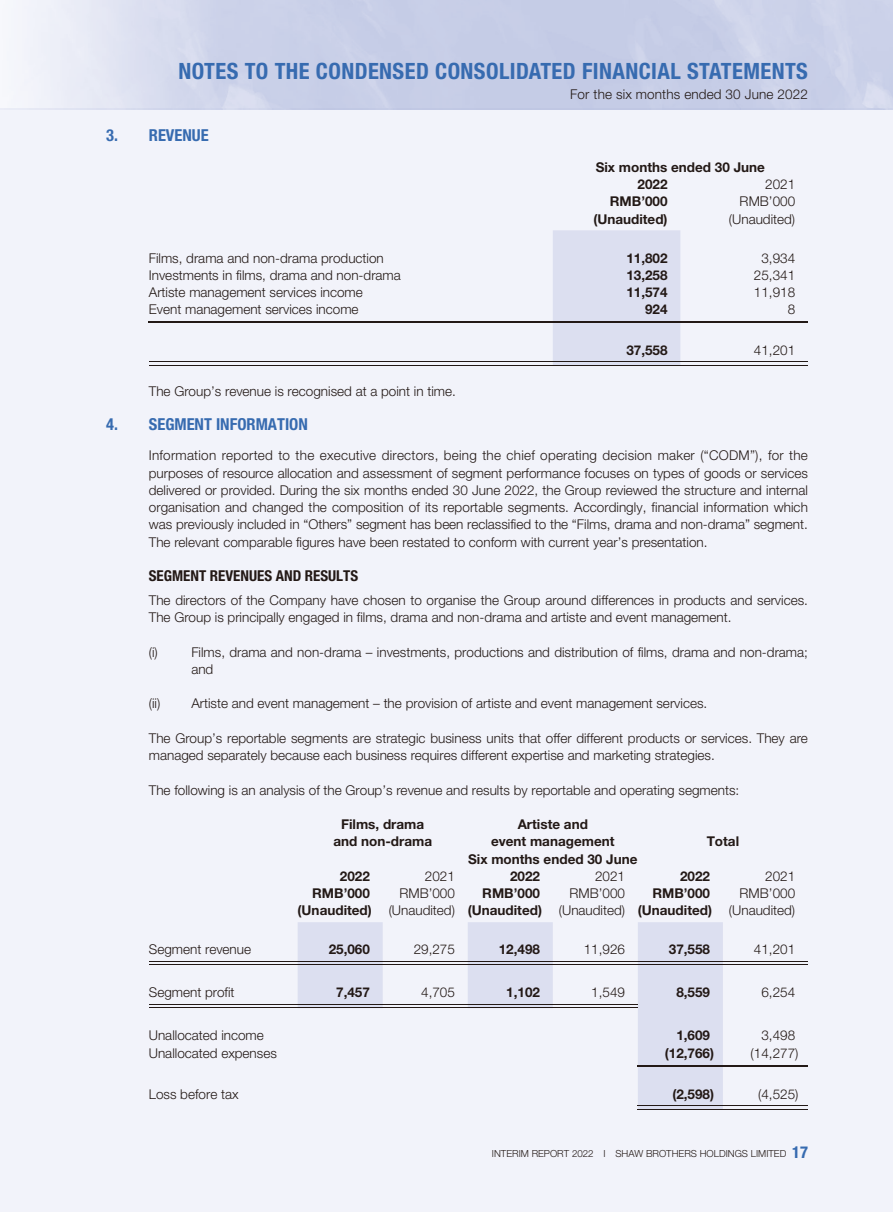
<style>
.page{position:relative;width:893px;height:1212px;background:#fff}
.page>*{position:absolute;margin:0;border:0;box-sizing:border-box;transform-origin:0 0}
.t1{font:700 condensed 22.5px "Helvetica Neue LT Std";letter-spacing:.02em;color:#376bb0}
.t2{font:700 condensed 16.5px "Helvetica Neue LT Std";color:#376bb0}
.t3{font:700 condensed 15px "Helvetica Neue LT Std";color:#231916}
.t4{font:300 13.5px/17.2px "Helvetica Neue LT Std";color:#231916}
.t5{font:700 13.5px/17.2px "Helvetica Neue LT Std";color:#231916;text-align:center}
.t6{font:300 9.75px "Helvetica Neue LT Std";color:#231916}
.s1{font-weight:700}
.s2{font-weight:700;font-stretch:condensed;font-size:16.5px;color:#376bb0}
</style>
<div class="page">
<div style="left:0;top:109px;width:893px;height:1103px;background:#f2f3fa"></div>
<div style="left:553px;top:230px;width:127px;height:135px;background:#dcdff0"></div>
<hr style="left:149px;top:321px;width:659px;height:2px;background:#231916">
<hr style="left:149px;top:361px;width:404px;height:1px;background:#231916">
<hr style="left:149px;top:365px;width:404px;height:1px;background:#231916">
<hr style="left:553px;top:361px;width:127px;height:1px;background:#231916">
<hr style="left:553px;top:365px;width:127px;height:1px;background:#231916">
<hr style="left:680px;top:361px;width:128px;height:1px;background:#231916">
<hr style="left:680px;top:365px;width:128px;height:1px;background:#231916">
<svg style="left:298px;top:922px;width:425px;height:187px"></svg>
<hr style="left:149px;top:961px;width:149px;height:1px;background:#231916">
<hr style="left:149px;top:964px;width:149px;height:1px;background:#231916">
<hr style="left:298px;top:961px;width:85px;height:1px;background:#231916">
<hr style="left:298px;top:964px;width:85px;height:1px;background:#231916">
<hr style="left:383px;top:961px;width:85px;height:1px;background:#231916">
<hr style="left:383px;top:964px;width:85px;height:1px;background:#231916">
<hr style="left:468px;top:961px;width:85px;height:1px;background:#231916">
<hr style="left:468px;top:964px;width:85px;height:1px;background:#231916">
<hr style="left:553px;top:961px;width:85px;height:1px;background:#231916">
<hr style="left:553px;top:964px;width:85px;height:1px;background:#231916">
<hr style="left:638px;top:961px;width:85px;height:1px;background:#231916">
<hr style="left:638px;top:964px;width:85px;height:1px;background:#231916">
<hr style="left:723px;top:961px;width:85px;height:1px;background:#231916">
<hr style="left:723px;top:964px;width:85px;height:1px;background:#231916">
<hr style="left:149px;top:1004px;width:149px;height:1px;background:#231916">
<hr style="left:149px;top:1007px;width:149px;height:1px;background:#231916">
<hr style="left:298px;top:1004px;width:85px;height:1px;background:#231916">
<hr style="left:298px;top:1007px;width:85px;height:1px;background:#231916">
<hr style="left:383px;top:1004px;width:85px;height:1px;background:#231916">
<hr style="left:383px;top:1007px;width:85px;height:1px;background:#231916">
<hr style="left:468px;top:1004px;width:85px;height:1px;background:#231916">
<hr style="left:468px;top:1007px;width:85px;height:1px;background:#231916">
<hr style="left:553px;top:1004px;width:85px;height:1px;background:#231916">
<hr style="left:553px;top:1007px;width:85px;height:1px;background:#231916">
<hr style="left:638px;top:1065px;width:170px;height:1px;background:#231916">
<hr style="left:638px;top:1105px;width:85px;height:1px;background:#231916">
<hr style="left:638px;top:1109px;width:85px;height:1px;background:#231916">
<hr style="left:723px;top:1105px;width:85px;height:1px;background:#231916">
<hr style="left:723px;top:1109px;width:85px;height:1px;background:#231916">
<h1 class="t1" style="left:179px;top:63px;width:631px">NOTES TO THE CONDENSED CONSOLIDATED FINANCIAL STATEMENTS</h1>
<p class="t4" style="left:570px;top:87px;width:239px">For the six months ended 30 June 2022</p>
<p class="t2" style="left:106px;top:130px;width:104px">3. REVENUE</p>
<p class="t5" style="left:638px;top:160px;width:129px;text-align:left;text-indent:-42px">Six months ended 30 June<br>2022</p>
<p class="t4" style="left:765px;top:177px;width:32px">2021</p>
<p class="t5" style="left:610px;top:194px;width:59px">RMB’000</p>
<p class="t4" style="left:740px;top:195px;width:57px">RMB’000</p>
<p class="t5" style="left:593px;top:212px;width:76px">(Unaudited)</p>
<p class="t4" style="left:729px;top:212px;width:68px">(Unaudited)</p>
<p class="t4" style="left:149px;top:251px;width:237px">Films, drama and non-drama production</p>
<p class="t5" style="left:626px;top:251px;width:43px">11,802</p>
<p class="t4" style="left:761px;top:251px;width:35px">3,934</p>
<p class="t4" style="left:149px;top:268px;width:254px">Investments in films, drama and non-drama</p>
<p class="t5" style="left:626px;top:268px;width:43px">13,258</p>
<p class="t4" style="left:754px;top:268px;width:43px">25,341</p>
<p class="t4" style="left:149px;top:285px;width:216px">Artiste management services income</p>
<p class="t5" style="left:626px;top:285px;width:43px">11,574</p>
<p class="t4" style="left:754px;top:285px;width:43px">11,918</p>
<p class="t4" style="left:149px;top:303px;width:211px">Event management services income</p>
<p class="t5" style="left:645px;top:302px;width:24px">924</p>
<p class="t4" style="left:788px;top:303px;width:9px">8</p>
<p class="t5" style="left:626px;top:343px;width:43px">37,558</p>
<p class="t4" style="left:754px;top:343px;width:43px">41,201</p>
<p class="t4" style="left:149px;top:384px;width:309px">The Group’s revenue is recognised at a point in time.</p>
<p class="t2" style="left:106px;top:419px;width:203px">4. SEGMENT INFORMATION</p>
<p class="t4" style="left:149px;top:449px;width:661px;text-align:justify">Information reported to the executive directors, being the chief operating decision maker (“CODM”), for the purposes of resource allocation and assessment of segment performance focuses on types of goods or services delivered or provided. During the six months ended 30 June 2022, the Group reviewed the structure and internal organisation and changed the composition of its reportable segments. Accordingly, financial information which was previously included in “Others” segment has been reclassified to the “Films, drama and non-drama” segment.<br>The relevant comparable figures have been restated to conform with current year’s presentation.</p>
<p class="t3" style="left:149px;top:570px;width:211px">SEGMENT REVENUES AND RESULTS</p>
<p class="t4" style="left:149px;top:593px;width:661px">The directors of the Company have chosen to organise the Group around differences in products and services.<br>The Group is principally engaged in films, drama and non-drama and artiste and event management.</p>
<p class="t4" style="left:149px;top:645px;width:11px">(i)</p>
<p class="t4" style="left:191px;top:645px;width:618px">Films, drama and non-drama – investments, productions and distribution of films, drama and non-drama; and</p>
<p class="t4" style="left:149px;top:697px;width:13px">(ii)</p>
<p class="t4" style="left:191px;top:697px;width:517px">Artiste and event management – the provision of artiste and event management services.</p>
<p class="t4" style="left:149px;top:731px;width:661px">The Group’s reportable segments are strategic business units that offer different products or services. They are managed separately because each business requires different expertise and marketing strategies.</p>
<p class="t4" style="left:149px;top:783px;width:592px">The following is an analysis of the Group’s revenue and results by reportable and operating segments:</p>
<p class="t5" style="left:333px;top:817px;width:100px">Films, drama and non-drama</p>
<p class="t5" style="left:491px;top:817px;width:125px">Artiste and<br>event management</p>
<p class="t5" style="left:707px;top:834px;width:34px">Total</p>
<p class="t5" style="left:468px;top:852px;width:171px">Six months ended 30 June</p>
<p class="t5" style="left:340px;top:869px;width:32px">2022</p>
<p class="t4" style="left:425px;top:869px;width:32px">2021</p>
<p class="t5" style="left:510px;top:869px;width:32px">2022</p>
<p class="t4" style="left:595px;top:869px;width:32px">2021</p>
<p class="t5" style="left:680px;top:869px;width:32px">2022</p>
<p class="t4" style="left:765px;top:869px;width:32px">2021</p>
<p class="t5" style="left:312px;top:886px;width:59px">RMB’000</p>
<p class="t4" style="left:399px;top:886px;width:57px">RMB’000</p>
<p class="t5" style="left:482px;top:886px;width:59px">RMB’000</p>
<p class="t4" style="left:570px;top:886px;width:57px">RMB’000</p>
<p class="t5" style="left:652px;top:886px;width:59px">RMB’000</p>
<p class="t4" style="left:298px;top:886px;width:499px;text-align:right">RMB’000<br><span class="s1">(Unaudited)</span> (Unaudited) <span class="s1">(Unaudited)</span> (Unaudited) <span class="s1">(Unaudited)</span> (Unaudited)</p>
<p class="t4" style="left:149px;top:943px;width:104px">Segment revenue</p>
<p class="t5" style="left:329px;top:942px;width:43px">25,060</p>
<p class="t4" style="left:414px;top:943px;width:43px">29,275</p>
<p class="t5" style="left:499px;top:942px;width:43px">12,498</p>
<p class="t4" style="left:584px;top:943px;width:43px">11,926</p>
<p class="t5" style="left:669px;top:942px;width:43px">37,558</p>
<p class="t4" style="left:754px;top:943px;width:43px">41,201</p>
<p class="t4" style="left:149px;top:986px;width:87px">Segment profit</p>
<p class="t5" style="left:336px;top:985px;width:35px">7,457</p>
<p class="t4" style="left:421px;top:986px;width:35px">4,705</p>
<p class="t5" style="left:506px;top:985px;width:35px">1,102</p>
<p class="t4" style="left:591px;top:986px;width:35px">1,549</p>
<p class="t5" style="left:676px;top:985px;width:35px">8,559</p>
<p class="t4" style="left:761px;top:986px;width:35px">6,254</p>
<p class="t4" style="left:149px;top:1029px;width:117px">Unallocated income</p>
<p class="t5" style="left:676px;top:1028px;width:35px">1,609</p>
<p class="t4" style="left:761px;top:1029px;width:35px">3,498</p>
<p class="t4" style="left:149px;top:1046px;width:130px">Unallocated expenses</p>
<p class="t5" style="left:665px;top:1046px;width:51px">(12,766)</p>
<p class="t4" style="left:751px;top:1046px;width:49px">(14,277)</p>
<p class="t4" style="left:149px;top:1087px;width:91px">Loss before tax</p>
<p class="t5" style="left:672px;top:1087px;width:43px">(2,598)</p>
<p class="t4" style="left:758px;top:1087px;width:42px">(4,525)</p>
<p class="t6" style="left:492px;top:1150px;width:317px">INTERIM REPORT 2022 I SHAW BROTHERS HOLDINGS LIMITED <span class="s2">17</span></p>
</div>
